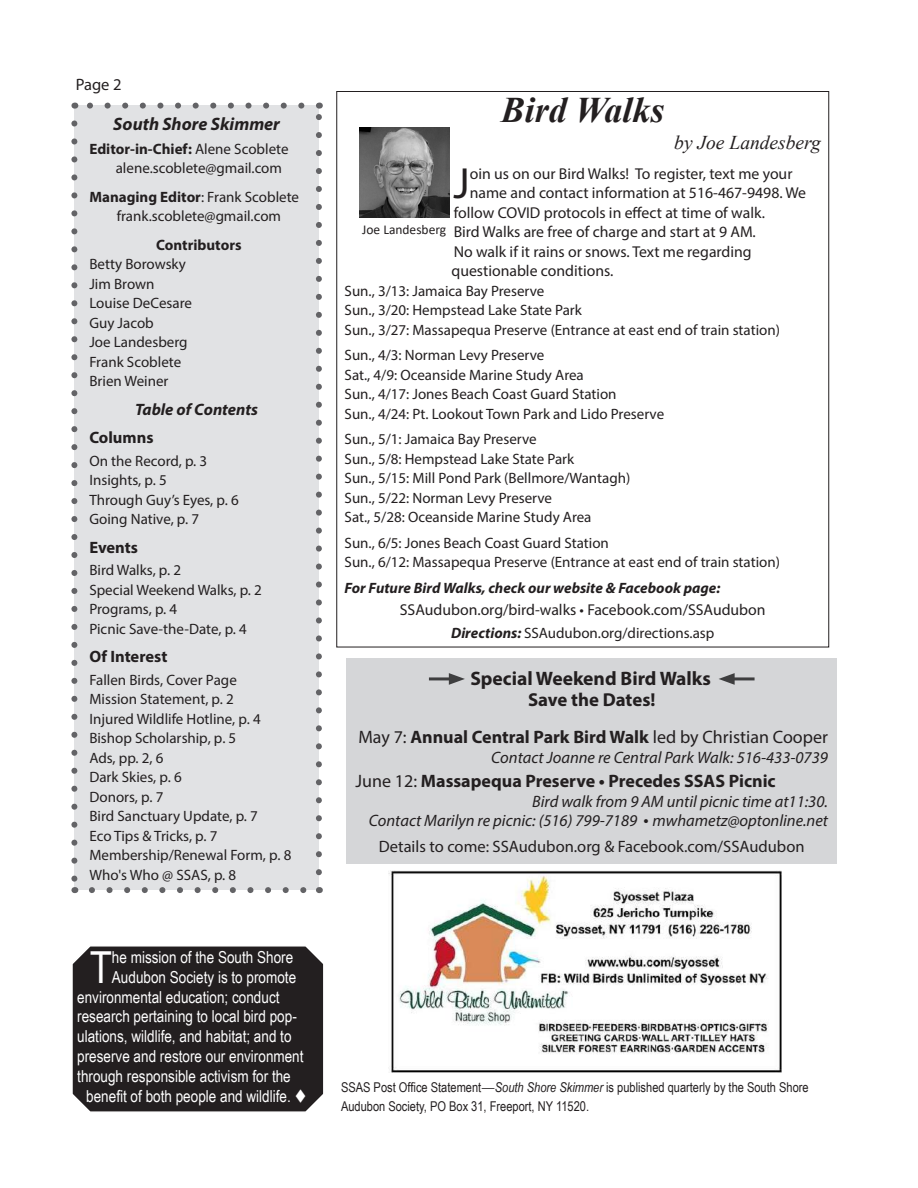
<style>
.page{position:relative;width:918px;height:1188px;background:#fff}
.page>*{position:absolute;margin:0;border:0;box-sizing:border-box;transform-origin:0 0}
.t1{font:44.1px "Arial Narrow";color:#fff}
.t2{font:43.8px "Myriad Pro";color:#231f20}
.t3{font:italic 700 36px "Times New Roman";color:#231f20}
.t4{font:700 19.5px "Myriad Pro";color:#231f20}
.t5{font:italic 19.5px "Times New Roman";color:#231f20}
.t6{font:700 18.75px "Myriad Pro";color:#231f20}
.t7{font:18px "Myriad Pro";color:#231f20}
.t8{font:700 18px "Myriad Pro";color:#231f20}
.t9{font:italic 700 18px "Myriad Pro";color:#231f20}
.t10{font:16.5px "Arial Narrow";color:#fff}
.t11{font:italic 16.5px/19.5px "Myriad Pro";color:#231f20;text-align:right}
.t12{font:16.5px "Myriad Pro";color:#231f20}
.t13{font:700 16.5px "Myriad Pro";color:#231f20}
.t14{font:italic 700 16.5px "Myriad Pro";color:#231f20}
.t15{font:15.75px "Myriad Pro";color:#231f20}
.t16{font:15px/19.5px "Myriad Pro";color:#231f20}
.t17{font:italic 700 15px "Myriad Pro";color:#231f20}
.t18{font:700 15px "Myriad Pro";color:#231f20}
.t19{font:13.5px/19.5px "Arial Narrow";color:#231f20}
.t20{font:13.5px "Calibri";color:#231f20}
.s1{font-weight:700}
.s2{font-weight:700;font-style:italic}
.s3{font-weight:400}
.s4{font-style:normal;font-size:18.75px}
.s5{font-family:"Myriad Pro"}
.s6{font-style:italic}
</style>
<div class="page">
<div style="left:72px;top:946px;width:252px;height:166px;background:#231f20"></div>
<img style="left:389px;top:870px;width:393px;height:203px">
<img style="left:359px;top:128px;width:90px;height:90px">
<div style="left:346px;top:658px;width:491px;height:206px;background:#d5d6d8"></div>
<hr style="left:429px;top:677px;width:26px;height:3px;background:#3e3e3f">
<svg style="left:449px;top:673px;width:16px;height:12px"></svg>
<hr style="left:729px;top:677px;width:26px;height:3px;background:#3e3e3f">
<svg style="left:719px;top:673px;width:16px;height:12px"></svg>
<div style="left:74px;top:106px;width:245px;height:784px;background:#e1e2e4"></div>
<svg style="left:71px;top:123px;width:6px;height:758px"></svg>
<svg style="left:92px;top:887px;width:215px;height:6px"></svg>
<svg style="left:316px;top:115px;width:6px;height:757px"></svg>
<svg style="left:83px;top:103px;width:218px;height:6px"></svg>
<p class="t12" style="left:76px;top:75px;width:47px">Page 2</p>
<p class="t9" style="left:113px;top:112px;width:168px">South Shore Skimmer</p>
<p class="t16" style="left:116px;top:139px;width:174px;text-indent:-26px"><span class="s1">Editor-in-Chief:</span> Alene Scoblete alene.scoblete@gmail.com</p>
<p class="t16" style="left:117px;top:187px;width:184px;text-indent:-27px"><span class="s1">Managing Editor</span>: Frank Scoblete frank.scoblete@gmail.com</p>
<p class="t18" style="left:156px;top:235px;width:87px">Contributors</p>
<p class="t16" style="left:89px;top:254px;width:104px">Betty Borowsky<br>Jim Brown<br>Louise DeCesare<br>Guy Jacob<br>Joe Landesberg<br>Frank Scoblete<br>Brien Weiner</p>
<p class="t14" style="left:135px;top:398px;width:124px">Table of Contents</p>
<p class="t13" style="left:89px;top:427px;width:66px">Columns</p>
<p class="t16" style="left:89px;top:451px;width:151px">On the Record, p. 3<br>Insights, p. 5<br>Through Guy’s Eyes, p. 6<br>Going Native, p. 7</p>
<p class="t13" style="left:89px;top:536px;width:50px">Events</p>
<p class="t16" style="left:89px;top:560px;width:174px">Bird Walks, p. 2<br>Special Weekend Walks, p. 2<br>Programs, p. 4<br>Picnic Save-the-Date, p. 4</p>
<p class="t13" style="left:89px;top:646px;width:80px">Of Interest</p>
<p class="t16" style="left:89px;top:670px;width:203px">Fallen Birds, Cover Page<br>Mission Statement, p. 2<br>Injured Wildlife Hotline, p. 4<br>Bishop Scholarship, p. 5<br>Ads, pp. 2, 6<br>Dark Skies, p. 6<br>Donors, p. 7<br>Bird Sanctuary Update, p. 7<br>Eco Tips &amp; Tricks, p. 7<br>Membership/Renewal Form, p. 8<br>Who's Who @ SSAS, p. 8</p>
<h3 class="t3" style="left:501px;top:85px;width:165px">Bird Walks</h3>
<h3 class="t5" style="left:674px;top:129px;width:148px">by Joe Landesberg</h3>
<h2 class="t2" style="left:454px;top:156px;width:18px">J</h2>
<p class="t15" style="left:470px;top:164px;width:324px">oin us on our Bird Walks! To register, text me your</p>
<p class="t15" style="left:470px;top:183px;width:338px">name and contact information at 516-467-9498. We</p>
<p class="t15" style="left:454px;top:203px;width:313px">follow COVID protocols in effect at time of walk.</p>
<p class="t15" style="left:454px;top:222px;width:304px">Bird Walks are free of charge and start at 9 AM.</p>
<p class="t15" style="left:454px;top:242px;width:299px">No walk if it rains or snows. Text me regarding</p>
<p class="t15" style="left:451px;top:261px;width:163px">questionable conditions.</p>
<p class="t16" style="left:345px;top:281px;width:437px">Sun., 3/13: Jamaica Bay Preserve<br>Sun., 3/20: Hempstead Lake State Park<br>Sun., 3/27: Massapequa Preserve (Entrance at east end of train station)</p>
<p class="t16" style="left:345px;top:345px;width:321px">Sun., 4/3: Norman Levy Preserve<br>Sat., 4/9: Oceanside Marine Study Area<br>Sun., 4/17: Jones Beach Coast Guard Station<br>Sun., 4/24: Pt. Lookout Town Park and Lido Preserve</p>
<p class="t16" style="left:345px;top:429px;width:287px">Sun., 5/1: Jamaica Bay Preserve<br>Sun., 5/8: Hempstead Lake State Park<br>Sun., 5/15: Mill Pond Park (Bellmore/Wantagh)<br>Sun., 5/22: Norman Levy Preserve<br>Sat., 5/28: Oceanside Marine Study Area</p>
<p class="t16" style="left:345px;top:533px;width:437px">Sun., 6/5: Jones Beach Coast Guard Station<br>Sun., 6/12: Massapequa Preserve (Entrance at east end of train station)</p>
<p class="t17" style="left:345px;top:578px;width:377px">For Future Bird Walks, check our website &amp; Facebook page:</p>
<p class="t15" style="left:400px;top:600px;width:367px">SSAudubon.org/bird-walks • Facebook.com/SSAudubon</p>
<p class="t16" style="left:451px;top:623px;width:265px"><span class="s2">Directions:</span> SSAudubon.org/directions.asp</p>
<h3 class="t4" style="left:470px;top:666px;width:242px">Special Weekend Bird Walks</h3>
<p class="t6" style="left:528px;top:687px;width:129px">Save the Dates!</p>
<p class="t7" style="left:358px;top:726px;width:471px">May 7: <span class="s1">Annual Central Park Bird Walk</span> led by Christian Cooper</p>
<p class="t11" style="left:491px;top:748px;width:338px">Contact Joanne re Central Park Walk: 516-433-0739</p>
<p class="t8" style="left:356px;top:769px;width:422px"><span class="s3">June 12:</span> Massapequa Preserve • Precedes SSAS Picnic</p>
<p class="t11" style="left:369px;top:791px;width:461px">Bird walk from 9 AM until picnic time at11:30.<br>Contact Marilyn re picnic: (516) 799-7189 <span class="s4">•</span> mwhametz@optonline.net</p>
<p class="t12" style="left:379px;top:836px;width:427px">Details to come: SSAudubon.org &amp; Facebook.com/SSAudubon</p>
<p class="t20" style="left:362px;top:220px;width:86px">Joe Landesberg</p>
<h1 class="t1" style="left:90px;top:935px;width:24px">T</h1>
<p class="t10" style="left:112px;top:945px;width:183px">he mission of the South Shore</p>
<p class="t10" style="left:112px;top:965px;width:186px">Audubon Society is to promote</p>
<p class="t10" style="left:77px;top:985px;width:204px">environmental education; conduct</p>
<p class="t10" style="left:77px;top:1005px;width:221px">research pertaining to local bird pop-</p>
<p class="t10" style="left:77px;top:1024px;width:216px">ulations, wildlife, and habitat; and to</p>
<p class="t10" style="left:77px;top:1044px;width:228px">preserve and restore our environment</p>
<p class="t10" style="left:77px;top:1064px;width:215px">through responsible activism for the</p>
<p class="t10" style="left:86px;top:1084px;width:222px">benefit of both people and wildlife. ▼</p>
<p class="t19" style="left:341px;top:1077px;width:469px">SSAS Post Office Statement<span class="s5">—</span><span class="s6">South Shore Skimmer</span> is published quarterly by the South Shore<br>Audubon Society, PO Box 31, Freeport, NY 11520.</p>
</div>
